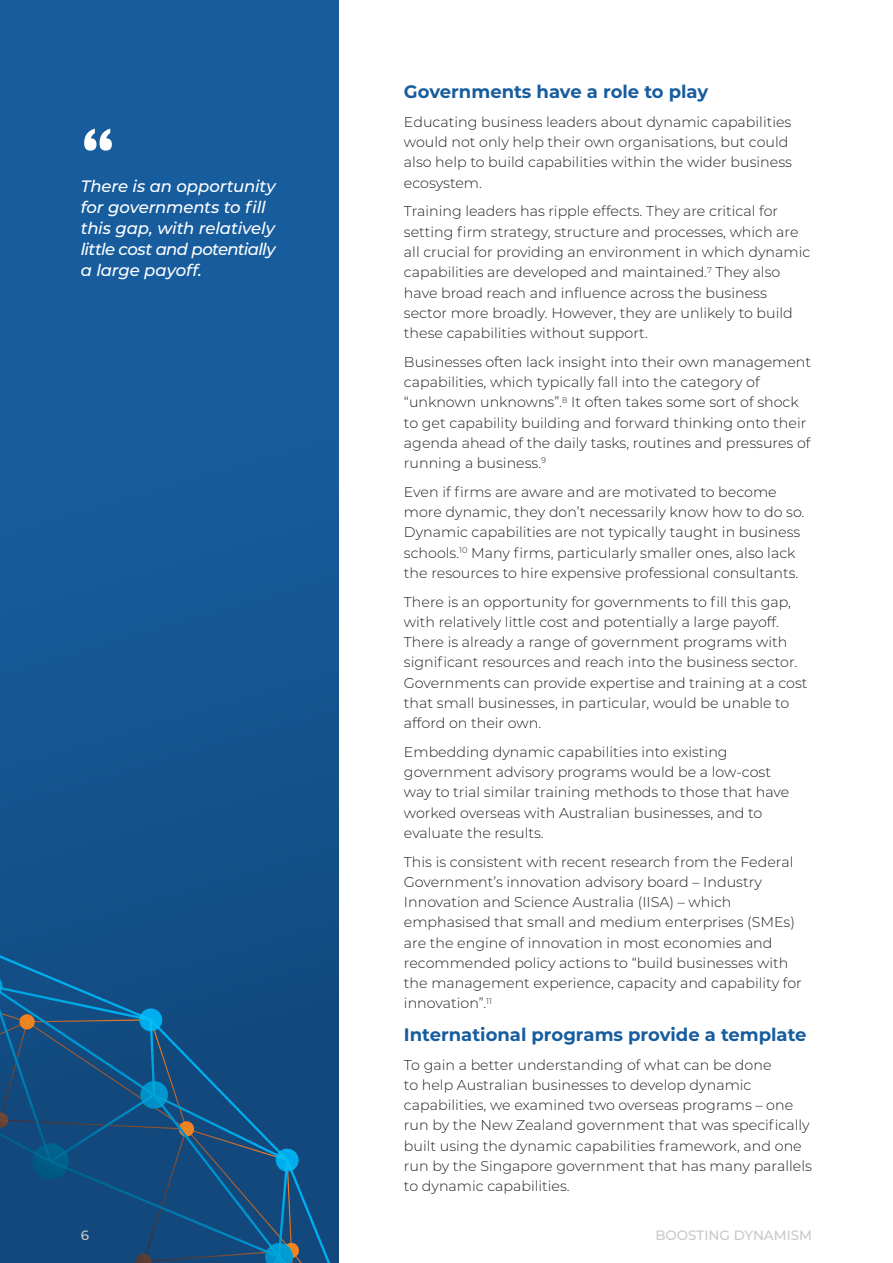
<style>
.page{position:relative;width:893px;height:1263px;background:#fff}
.page>*{position:absolute;margin:0;border:0;box-sizing:border-box;transform-origin:0 0}
._8_Source_Sans_Pro{font:700 72px "Britannic";color:#fff}
.Heading_2{font:700 18px "Montserrat";color:#175d9e}
._8_Source_Sans_Pro-2{font:italic 500 16.5px/21px "Montserrat";letter-spacing:-.01em;color:#fff}
.t1{font:300 14.25px/20.2px "Montserrat";color:#231f20}
.t2{font:500 13.5px "Montserrat";color:#c7c8ca}
</style>
<div class="page">
<div style="left:0;top:0;width:339px;height:1263px;background:#175d9e"></div>
<div style="left:0;top:74px;width:339px;height:1189px;background:linear-gradient(to bottom,#1862a7,#114679)"></div>
<div style="left:0;top:955px;width:330px;height:308px;background:#124b7f"></div>
<svg style="left:0;top:979px;width:300px;height:284px;background:#154f82"></svg>
<svg style="left:0;top:987px;width:293px;height:276px;background:#144e7f"></svg>
<p class="_8_Source_Sans_Pro" style="left:81px;top:113px;width:36px">“</p>
<p class="_8_Source_Sans_Pro-2" style="left:81px;top:175px;width:196px">There is an opportunity for governments to fill this gap, with relatively little cost and potentially a large payoff.</p>
<p class="Heading_2" style="left:404px;top:79px;width:306px">Governments have a role to play</p>
<p class="t1" style="left:404px;top:111px;width:389px">Educating business leaders about dynamic capabilities would not only help their own organisations, but could also help to build capabilities within the wider business ecosystem.</p>
<p class="t1" style="left:404px;top:201px;width:408px">Training leaders has ripple effects. They are critical for setting firm strategy, structure and processes, which are all crucial for providing an environment in which dynamic capabilities are developed and maintained.<sup>7</sup> They also have broad reach and influence across the business sector more broadly. However, they are unlikely to build these capabilities without support.</p>
<p class="t1" style="left:404px;top:351px;width:409px">Businesses often lack insight into their own management capabilities, which typically fall into the category of “unknown unknowns”.<sup>8</sup> It often takes some sort of shock to get capability building and forward thinking onto their agenda ahead of the daily tasks, routines and pressures of running a business.<sup>9</sup></p>
<p class="t1" style="left:404px;top:481px;width:402px">Even if firms are aware and are motivated to become more dynamic, they don’t necessarily know how to do so.<br>Dynamic capabilities are not typically taught in business schools.<sup>10</sup> Many firms, particularly smaller ones, also lack the resources to hire expensive professional consultants.</p>
<p class="t1" style="left:404px;top:591px;width:405px">There is an opportunity for governments to fill this gap, with relatively little cost and potentially a large payoff.<br>There is already a range of government programs with significant resources and reach into the business sector.<br>Governments can provide expertise and training at a cost that small businesses, in particular, would be unable to afford on their own.</p>
<p class="t1" style="left:404px;top:741px;width:387px">Embedding dynamic capabilities into existing government advisory programs would be a low-cost way to trial similar training methods to those that have worked overseas with Australian businesses, and to evaluate the results.</p>
<p class="t1" style="left:404px;top:851px;width:399px">This is consistent with recent research from the Federal Government’s innovation advisory board – Industry Innovation and Science Australia (IISA) – which emphasised that small and medium enterprises (SMEs) are the engine of innovation in most economies and recommended policy actions to “build businesses with the management experience, capacity and capability for innovation”.<sup>11</sup></p>
<p class="Heading_2" style="left:404px;top:1021px;width:404px">International programs provide a template</p>
<p class="t1" style="left:404px;top:1054px;width:409px">To gain a better understanding of what can be done<br>to help Australian businesses to develop dynamic capabilities, we examined two overseas programs – one run by the New Zealand government that was specifically built using the dynamic capabilities framework, and one run by the Singapore government that has many parallels to dynamic capabilities.</p>
<p class="t2" style="left:81px;top:1225px;width:10px">6</p>
<p class="t2" style="left:655px;top:1225px;width:158px">BOOSTIN G DYNAMIS M</p>
</div>
